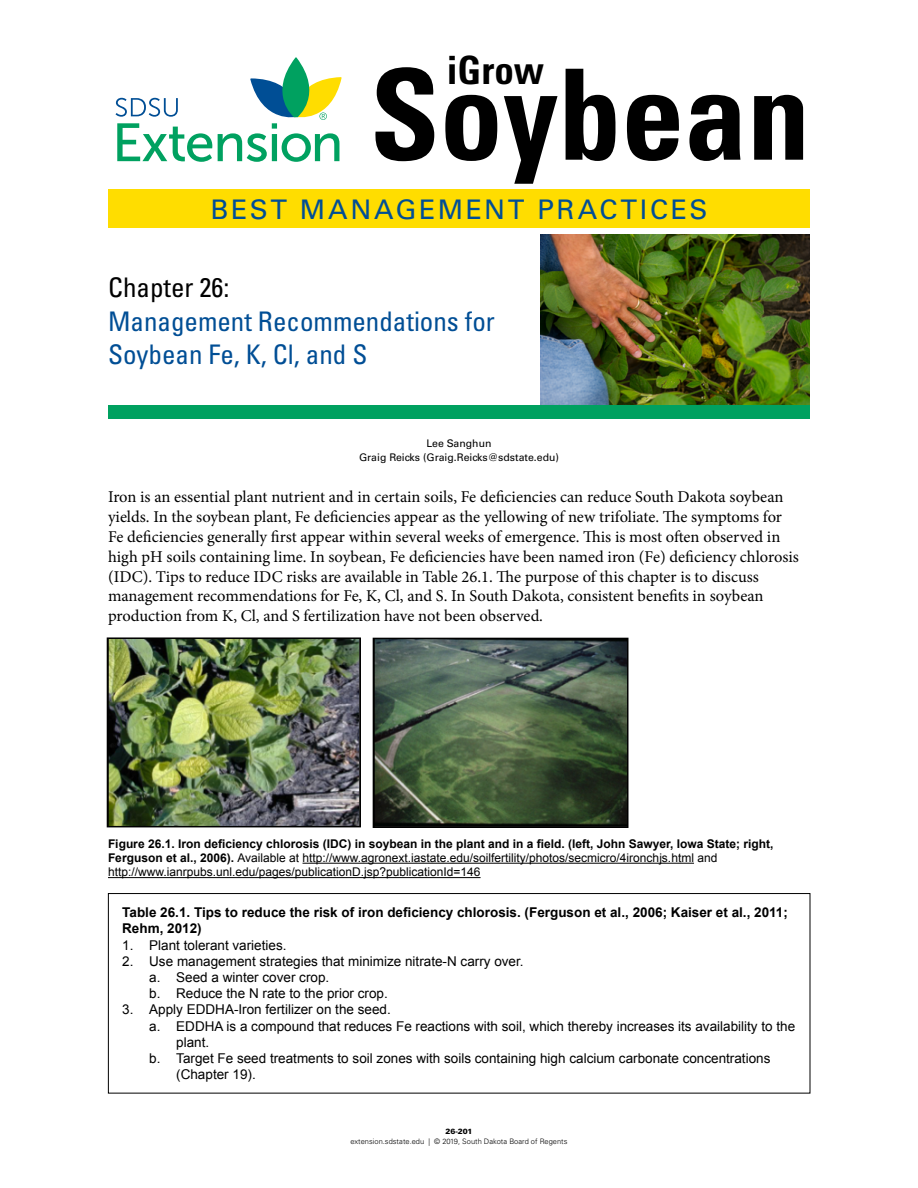
<style>
.page{position:relative;width:918px;height:1188px;background:#fff}
.page>*{position:absolute;margin:0;border:0;box-sizing:border-box;transform-origin:0 0}
.t1{font:700 condensed 126px "Univers";color:#000}
.t2{font:700 condensed 39px "Univers";color:#000}
.t3{font:condensed 27px/33px "Univers";color:#004e95}
.t4{font:27px "Univers";letter-spacing:.1em;color:#004e95}
.t5{font:condensed 27px "Univers";color:#000}
.t6{font:16.5px/19.8px "Minion Pro";color:#000}
.t7{font:13.5px/16.2px "Arial";color:#000}
.t8{font:700 13.5px/16.2px "Arial";color:#000}
.t9{font:12px/14.4px "Arial";color:#000}
.t10{font:10.5px/13.5px "Univers";color:#000;text-align:center}
.t11{font:300 7.5px "Univers";color:#000}
.t12{font:900 7.5px "Univers";color:#000}
.s1{font-weight:700}
</style>
<div class="page">
<img style="left:540px;top:235px;width:270px;height:170px">
<hr style="left:303px;top:863px;width:391px;height:1px;background:#000">
<hr style="left:108px;top:877px;width:373px;height:1px;background:#000">
<div style="left:108px;top:405px;width:702px;height:14px;background:#00a160"></div>
<svg style="left:117px;top:123px;width:95px;height:39px"></svg>
<svg style="left:116px;top:98px;width:62px;height:19px"></svg>
<svg style="left:218px;top:57px;width:124px;height:105px"></svg>
<div style="left:108px;top:189px;width:702px;height:39px;background:#fd0"></div>
<img style="left:110px;top:640px;width:248px;height:184px">
<div style="left:107px;top:637px;width:254px;height:190px;border:2px solid #000"></div>
<img style="left:376px;top:641px;width:249px;height:184px">
<div style="left:373px;top:638px;width:255px;height:190px;border:2px solid #000"></div>
<div style="left:108px;top:893px;width:702px;height:201px;border:1px solid #000"></div>
<h2 class="t2" style="left:447px;top:46px;width:99px">iGrow</h2>
<h1 class="t1" style="left:370px;top:38px;width:442px">Soybean</h1>
<h3 class="t4" style="left:210px;top:193px;width:499px">BEST MANAGEMENT PRACTICES</h3>
<h3 class="t5" style="left:108px;top:270px;width:123px">Chapter 26:</h3>
<h3 class="t3" style="left:108px;top:304px;width:388px">Management Recommendations for<br>Soybean Fe, K, Cl, and S</h3>
<p class="t10" style="left:359px;top:437px;width:201px">Lee Sanghun<br>Graig Reicks (Graig.Reicks@sdstate.edu)</p>
<p class="t6" style="left:108px;top:487px;width:692px">Iron is an essential plant nutrient and in certain soils, Fe deficiencies can reduce South Dakota soybean yields. In the soybean plant, Fe deficiencies appear as the yellowing of new trifoliate. The symptoms for Fe deficiencies generally first appear within several weeks of emergence. This is most often observed in high pH soils containing lime. In soybean, Fe deficiencies have been named iron (Fe) deficiency chlorosis (IDC). Tips to reduce IDC risks are available in Table 26.1. The purpose of this chapter is to discuss management recommendations for Fe, K, Cl, and S. In South Dakota, consistent benefits in soybean production from K, Cl, and S fertilization have not been observed.</p>
<p class="t9" style="left:108px;top:836px;width:667px"><span class="s1">Figure 26.1. Iron deficiency chlorosis (IDC) in soybean in the plant and in a field. (left, John Sawyer, Iowa State; right,<br>Ferguson et al., 2006).</span> Available at http://www.agronext.iastate.edu/soilfertility/photos/secmicro/4ironchjs.html and http://www.ianrpubs.unl.edu/pages/publicationD.jsp?publicationId=146</p>
<p class="t8" style="left:122px;top:905px;width:667px">Table 26.1. Tips to reduce the risk of iron deficiency chlorosis. (Ferguson et al., 2006; Kaiser et al., 2011;<br>Rehm, 2012)</p>
<p class="t7" style="left:122px;top:937px;width:166px">1. Plant tolerant varieties.</p>
<p class="t7" style="left:149px;top:953px;width:376px;text-indent:-27px">2. Use management strategies that minimize nitrate-N carry over. a. Seed a winter cover crop.<br>b. Reduce the N rate to the prior crop.</p>
<p class="t7" style="left:122px;top:1002px;width:270px">3. Apply EDDHA-Iron fertilizer on the seed.</p>
<p class="t7" style="left:149px;top:1018px;width:647px">a. EDDHA is a compound that reduces Fe reactions with soil, which thereby increases its availability to the</p>
<p class="t7" style="left:176px;top:1034px;width:35px">plant.</p>
<p class="t7" style="left:149px;top:1050px;width:623px">b. Target Fe seed treatments to soil zones with soils containing high calcium carbonate concentrations</p>
<p class="t7" style="left:176px;top:1067px;width:81px">(Chapter 19).</p>
<p class="t12" style="left:445px;top:1126px;width:29px">26-201</p>
<p class="t11" style="left:351px;top:1137px;width:218px">extension.sdstate.edu | © 2019, South Dakota Board of Regents</p>
</div>
